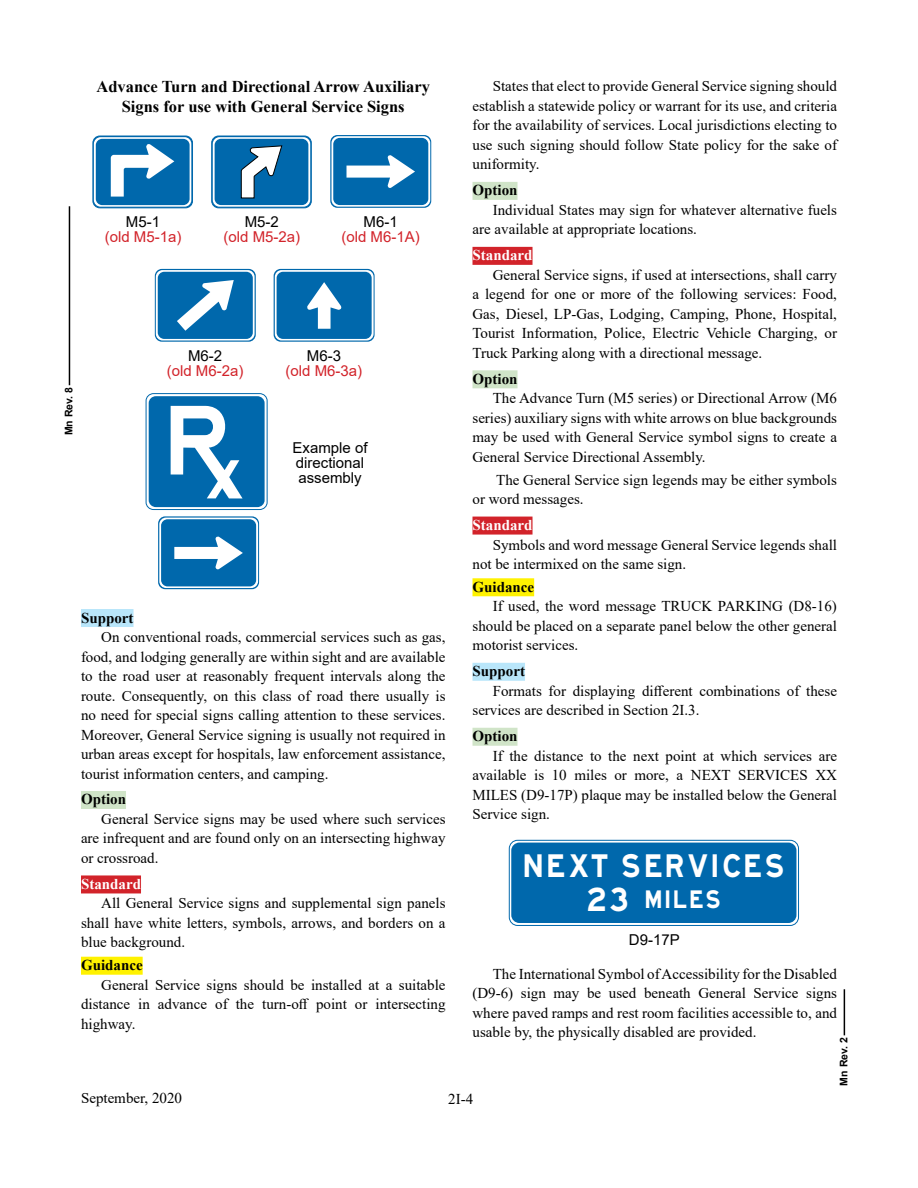
<style>
.page{position:relative;width:918px;height:1188px;background:#fff}
.page>*{position:absolute;margin:0;border:0;box-sizing:border-box;transform-origin:0 0}
.t1{font:32.1px "EMOD New";letter-spacing:.18em;color:#fff;scale:.94 1}
.t2{font:24.9px "EMOD New";letter-spacing:.205em;color:#fff;scale:.92 1}
.t3{font:700 16.5px/19.8px "Times New Roman";color:#000;text-align:center}
.Body_Text{font:15px/19.5px "Times New Roman";color:#000;text-align:justify}
.t4{font:15px "Arial";color:#000}
.t5{font:15px "Arial";color:#d2232a}
.Green_Option_Highlig{font:700 15px "Times New Roman";color:#000}
.Red_Standard_Highlig{font:700 15px "Times New Roman";color:#fff}
.Times_New_Roman_11_B{font:700 15px "Times New Roman";color:#000}
.Blue_Support_Highlig{font:700 15px "Times New Roman";color:#000}
.t6{font:700 10.5px "Arial";color:#000}
.s1{font-size:32.85px}
</style>
<div class="page">
<div style="left:81px;top:609px;width:53px;height:18px;background:#b9e6fa"></div>
<div style="left:81px;top:791px;width:45px;height:18px;background:#d0e4c8"></div>
<div style="left:81px;top:875px;width:60px;height:18px;background:#d2232a"></div>
<div style="left:81px;top:957px;width:62px;height:18px;background:#fff200"></div>
<svg style="left:330px;top:135px;width:101px;height:73px"></svg>
<svg style="left:331px;top:136px;width:99px;height:71px"></svg>
<div style="left:333px;top:138px;width:95px;height:67px;background:#0068ac;border-radius:6px"></div>
<svg style="left:347px;top:155px;width:68px;height:33px"></svg>
<div style="left:212px;top:136px;width:99px;height:72px;border:1px solid #0068ac;border-radius:7px"></div>
<svg style="left:213px;top:137px;width:97px;height:70px"></svg>
<div style="left:215px;top:139px;width:93px;height:66px;background:#0068ac;border-radius:6px"></div>
<svg style="left:241px;top:146px;width:41px;height:52px"></svg>
<div style="left:93px;top:136px;width:100px;height:72px;border:1px solid #0068ac;border-radius:7px"></div>
<svg style="left:94px;top:137px;width:97px;height:70px"></svg>
<div style="left:96px;top:139px;width:94px;height:66px;background:#0068ac;border-radius:6px"></div>
<svg style="left:111px;top:144px;width:63px;height:53px"></svg>
<hr style="left:69px;top:206px;width:1px;height:179px;background:#000">
<svg style="left:274px;top:269px;width:101px;height:73px"></svg>
<svg style="left:275px;top:270px;width:99px;height:71px"></svg>
<div style="left:277px;top:272px;width:95px;height:67px;background:#0068ac;border-radius:6px"></div>
<svg style="left:307px;top:282px;width:34px;height:47px"></svg>
<svg style="left:155px;top:269px;width:101px;height:73px"></svg>
<svg style="left:156px;top:270px;width:99px;height:71px"></svg>
<div style="left:158px;top:272px;width:95px;height:67px;background:#0068ac;border-radius:6px"></div>
<svg style="left:177px;top:280px;width:57px;height:51px"></svg>
<svg style="left:158px;top:516px;width:101px;height:73px"></svg>
<svg style="left:159px;top:518px;width:99px;height:70px"></svg>
<div style="left:161px;top:519px;width:95px;height:67px;background:#0068ac;border-radius:6px"></div>
<svg style="left:174px;top:536px;width:69px;height:33px"></svg>
<div style="left:146px;top:394px;width:121px;height:116px;border:1px solid #0068ac;border-radius:7px"></div>
<div style="left:149px;top:396px;width:116px;height:111px;background:#0068ac;border-radius:7px"></div>
<svg style="left:171px;top:406px;width:72px;height:92px"></svg>
<div style="left:472px;top:182px;width:46px;height:18px;background:#d0e4c8"></div>
<div style="left:472px;top:247px;width:61px;height:18px;background:#d2232a"></div>
<div style="left:472px;top:370px;width:46px;height:18px;background:#d0e4c8"></div>
<div style="left:472px;top:517px;width:61px;height:18px;background:#d2232a"></div>
<div style="left:472px;top:578px;width:62px;height:18px;background:#fff200"></div>
<div style="left:472px;top:663px;width:53px;height:18px;background:#b9e6fa"></div>
<div style="left:472px;top:728px;width:46px;height:18px;background:#d0e4c8"></div>
<hr style="left:844px;top:989px;width:1px;height:46px;background:#000">
<div style="left:509px;top:840px;width:290px;height:86px;border:1px solid #0068ac;border-radius:8px"></div>
<div style="left:511px;top:843px;width:285px;height:80px;background:#0068ac;border-radius:8px"></div>
<p class="t6" style="left:61px;top:435px;width:50px;rotate:-90deg">Mn Rev. 8</p>
<p class="t3" style="left:96px;top:76px;width:335px">Advance Turn and Directional Arrow Auxiliary<br>Signs for use with General Service Signs</p>
<p class="t4" style="left:126px;top:211px;width:36px">M5-1</p>
<p class="t5" style="left:105px;top:226px;width:78px">(old M5-1a)</p>
<p class="t4" style="left:245px;top:211px;width:36px">M5-2</p>
<p class="t5" style="left:223px;top:226px;width:78px">(old M5-2a)</p>
<p class="t4" style="left:364px;top:211px;width:36px">M6-1</p>
<p class="t5" style="left:341px;top:226px;width:80px">(old M6-1A)</p>
<p class="t4" style="left:188px;top:345px;width:36px">M6-2</p>
<p class="t5" style="left:167px;top:360px;width:78px">(old M6-2a)</p>
<p class="t4" style="left:307px;top:345px;width:36px">M6-3</p>
<p class="t5" style="left:286px;top:360px;width:78px">(old M6-3a)</p>
<p class="t4" style="left:293px;top:437px;width:77px">Example of</p>
<p class="t4" style="left:296px;top:452px;width:70px">directional</p>
<p class="t4" style="left:298px;top:467px;width:65px">assembly</p>
<p class="Blue_Support_Highlig" style="left:81px;top:607px;width:54px">Support</p>
<p class="Body_Text" style="left:81px;top:627px;width:366px;text-indent:20px">On conventional roads, commercial services such as gas, food, and lodging generally are within sight and are available to the road user at reasonably frequent intervals along the route. Consequently, on this class of road there usually is no need for special signs calling attention to these services.<br>Moreover, General Service signing is usually not required in urban areas except for hospitals, law enforcement assistance, tourist information centers, and camping.</p>
<p class="Green_Option_Highlig" style="left:81px;top:789px;width:47px">Option</p>
<p class="Body_Text" style="left:81px;top:809px;width:366px;text-indent:20px">General Service signs may be used where such services are infrequent and are found only on an intersecting highway or crossroad.</p>
<p class="Red_Standard_Highlig" style="left:81px;top:873px;width:62px">Standard</p>
<p class="Body_Text" style="left:81px;top:893px;width:366px;text-indent:20px">All General Service signs and supplemental sign panels shall have white letters, symbols, arrows, and borders on a blue background.</p>
<p class="Times_New_Roman_11_B" style="left:81px;top:954px;width:63px">Guidance</p>
<p class="Body_Text" style="left:81px;top:974px;width:366px;text-indent:20px">General Service signs should be installed at a suitable distance in advance of the turn-off point or intersecting highway.</p>
<p class="Body_Text" style="left:472px;top:76px;width:366px;text-indent:20px">States that elect to provide General Service signing should establish a statewide policy or warrant for its use, and criteria for the availability of services. Local jurisdictions electing to use such signing should follow State policy for the sake of uniformity.</p>
<p class="Green_Option_Highlig" style="left:472px;top:180px;width:47px">Option</p>
<p class="Body_Text" style="left:472px;top:200px;width:366px;text-indent:20px">Individual States may sign for whatever alternative fuels are available at appropriate locations.</p>
<p class="Red_Standard_Highlig" style="left:472px;top:245px;width:62px">Standard</p>
<p class="Body_Text" style="left:472px;top:265px;width:366px;text-indent:20px">General Service signs, if used at intersections, shall carry a legend for one or more of the following services: Food, Gas, Diesel, LP-Gas, Lodging, Camping, Phone, Hospital, Tourist Information, Police, Electric Vehicle Charging, or Truck Parking along with a directional message.</p>
<p class="Green_Option_Highlig" style="left:472px;top:368px;width:47px">Option</p>
<p class="Body_Text" style="left:472px;top:388px;width:366px;text-indent:20px">The Advance Turn (M5 series) or Directional Arrow (M6 series) auxiliary signs with white arrows on blue backgrounds may be used with General Service symbol signs to create a General Service Directional Assembly.</p>
<p class="Body_Text" style="left:472px;top:469px;width:366px;text-indent:24px">The General Service sign legends may be either symbols or word messages.</p>
<p class="Red_Standard_Highlig" style="left:472px;top:514px;width:62px">Standard</p>
<p class="Body_Text" style="left:472px;top:534px;width:366px;text-indent:20px">Symbols and word message General Service legends shall not be intermixed on the same sign.</p>
<p class="Times_New_Roman_11_B" style="left:472px;top:576px;width:63px">Guidance</p>
<p class="Body_Text" style="left:472px;top:596px;width:366px;text-indent:20px">If used, the word message TRUCK PARKING (D8-16) should be placed on a separate panel below the other general motorist services.</p>
<p class="Blue_Support_Highlig" style="left:472px;top:660px;width:54px">Support</p>
<p class="Body_Text" style="left:472px;top:681px;width:366px;text-indent:20px">Formats for displaying different combinations of these services are described in Section 2I.3.</p>
<p class="Green_Option_Highlig" style="left:472px;top:725px;width:47px">Option</p>
<p class="Body_Text" style="left:472px;top:746px;width:366px;text-indent:20px">If the distance to the next point at which services are available is 10 miles or more, a NEXT SERVICES XX MILES (D9-17P) plaque may be installed below the General Service sign.</p>
<p class="t1" style="left:525px;top:847px;width:276px">NEXT SERVICES</p>
<p class="t2" style="left:588px;top:885px;width:144px"><span class="s1">23</span> MILES</p>
<p class="t4" style="left:629px;top:929px;width:52px">D9-17P</p>
<p class="Body_Text" style="left:472px;top:963px;width:366px;text-indent:20px">The International Symbol of Accessibility for the Disabled (D9-6) sign may be used beneath General Service signs where paved ramps and rest room facilities accessible to, and usable by, the physically disabled are provided.</p>
<p class="t6" style="left:836px;top:1086px;width:50px;rotate:-90deg">Mn Rev. 2</p>
<p class="Body_Text" style="left:81px;top:1088px;width:103px">September, 2020</p>
<p class="Body_Text" style="left:448px;top:1088px;width:26px">2I-4</p>
</div>
